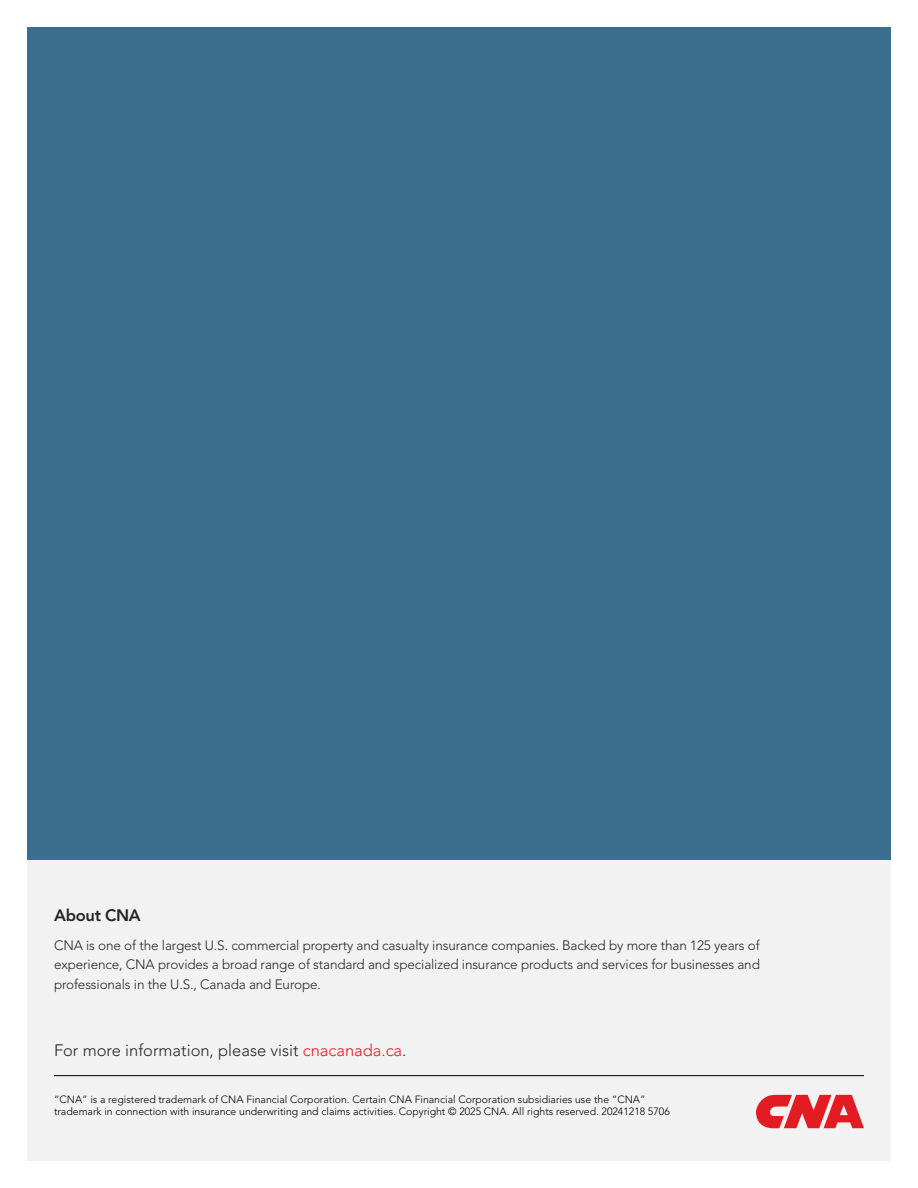
<style>
.page{position:relative;width:918px;height:1188px;background:#fff}
.page>*{position:absolute;margin:0;border:0;box-sizing:border-box;transform-origin:0 0}
.t1{font:300 16.5px "Avenir LT Std";color:#262626}
.t2{font:800 16.5px "Avenir LT Std";letter-spacing:-.02em;color:#262626}
.t3{font:300 13.5px/19.5px "Avenir LT Std";letter-spacing:-.01em;color:#262626;text-align:justify}
.t4{font:300 10.5px/12.6px "Avenir LT Std";color:#000}
.s1{color:#e31b23}
</style>
<div class="page">
<div style="left:27px;top:859px;width:864px;height:302px;background:#f2f2f2"></div>
<div style="left:27px;top:27px;width:864px;height:832px;background:#3b6e8f"></div>
<svg style="left:756px;top:1095px;width:108px;height:33px"></svg>
<hr style="left:54px;top:1075px;width:810px;height:1px;background:#000">
<p class="t2" style="left:54px;top:906px;width:88px">About CNA</p>
<p class="t3" style="left:54px;top:935px;width:707px">CNA is one of the largest U.S. commercial property and casualty insurance companies. Backed by more than 125 years of experience, CNA provides a broad range of standard and specialized insurance products and services for businesses and professionals in the U.S., Canada and Europe.</p>
<p class="t1" style="left:54px;top:1041px;width:354px">For more information, please visit <span class="s1">cnacanada.ca</span>.</p>
<p class="t4" style="left:54px;top:1093px;width:617px">“CNA” is a registered trademark of CNA Financial Corporation. Certain CNA Financial Corporation subsidiaries use the “CNA” trademark in connection with insurance underwriting and claims activities. Copyright © 2025 CNA. All rights reserved. 20241218 5706</p>
</div>
